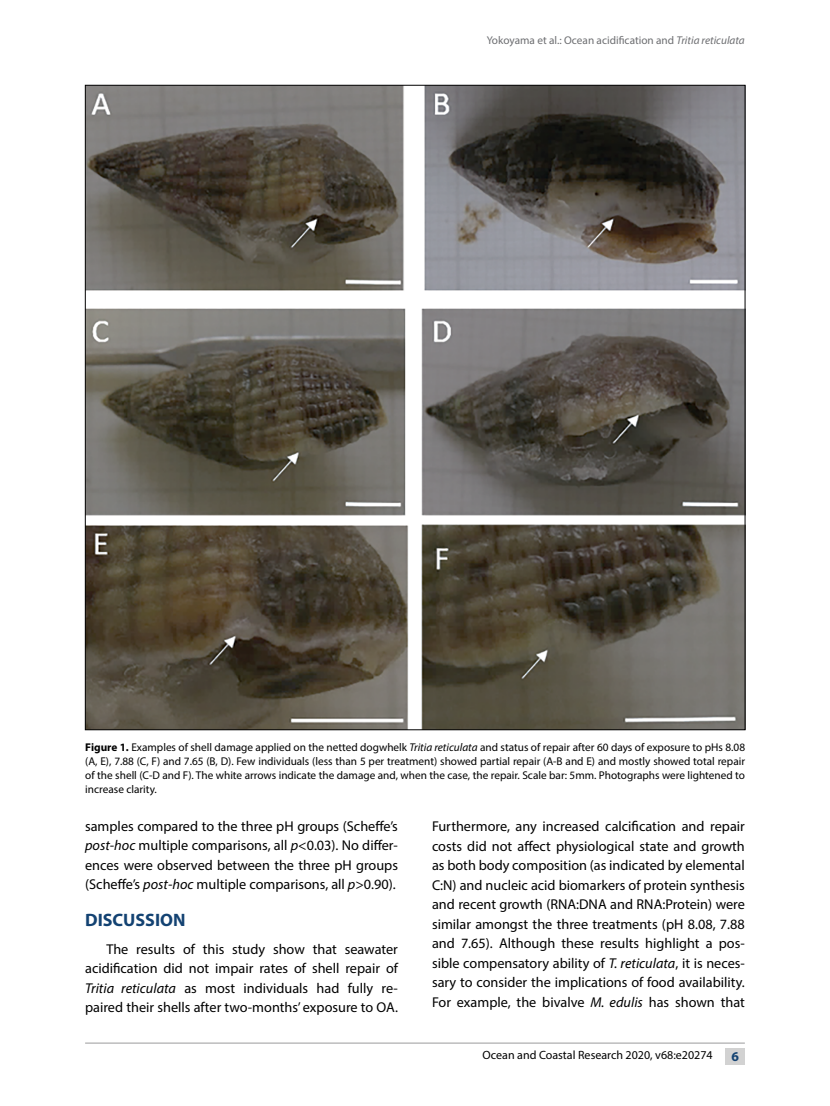
<style>
.page{position:relative;width:830px;height:1106px;background:#fff}
.page>*{position:absolute;margin:0;border:0;box-sizing:border-box;transform-origin:0 0}
.t1{font:700 18px "Myriad Pro";color:#134272}
.t2{font:14.25px/19.5px "Myriad Pro";color:#000;text-align:justify}
.t3{font:700 13.5px "Myriad Pro";color:#134272}
.t4{font:12px "Myriad Pro";color:#000}
.t5{font:11.25px/14.2px "Myriad Pro";color:#000;text-align:justify}
.t6{font:11.25px "Myriad Pro";color:#6d6e71}
.s1{font-style:italic}
.s2{font-weight:700}
</style>
<div class="page">
<hr style="left:85px;top:1042px;width:659px;height:1px;background:#9a9a9b">
<div style="left:725px;top:1048px;width:19px;height:16px;background:#d2d2d2"></div>
<img style="left:87px;top:87px;width:655px;height:641px">
<p class="t6" style="left:486px;top:33px;width:259px">Yokoyama et al.: Ocean acidification and <span class="s1">Tritia reticulata</span></p>
<p class="t5" style="left:85px;top:739px;width:661px"><span class="s2">Figure 1.</span> Examples of shell damage applied on the netted dogwhelk <span class="s1">Tritia reticulata</span> and status of repair after 60 days of exposure to pHs 8.08 (A, E), 7.88 (C, F) and 7.65 (B, D). Few individuals (less than 5 per treatment) showed partial repair (A-B and E) and mostly showed total repair of the shell (C-D and F). The white arrows indicate the damage and, when the case, the repair. Scale bar: 5mm. Photographs were lightened to increase clarity.</p>
<p class="t2" style="left:85px;top:816px;width:314px">samples compared to the three pH groups (Scheffe’s <span class="s1">post-hoc</span> multiple comparisons, all <span class="s1">p</span>&lt;0.03). No differ&shy;ences were observed between the three pH groups (Scheffe’s <span class="s1">post-hoc</span> multiple comparisons, all <span class="s1">p</span>&gt;0.90).</p>
<p class="t1" style="left:85px;top:908px;width:102px">DISCUSSION</p>
<p class="t2" style="left:85px;top:939px;width:314px;text-indent:21px">The results of this study show that seawater acidification did not impair rates of shell repair of <span class="s1">Tritia reticulata</span> as most individuals had fully re&shy;paired their shells after two-months’ exposure to OA.</p>
<p class="t2" style="left:432px;top:816px;width:314px">Furthermore, any increased calcification and repair costs did not affect physiological state and growth as both body composition (as indicated by elemental C:N) and nucleic acid biomarkers of protein synthesis and recent growth (RNA:DNA and RNA:Protein) were similar amongst the three treatments (pH 8.08, 7.88 and 7.65). Although these results highlight a pos&shy;sible compensatory ability of <span class="s1">T. reticulata</span>, it is neces&shy;sary to consider the implications of food availability.<br>For example, the bivalve <span class="s1">M. edulis</span> has shown that</p>
<p class="t4" style="left:482px;top:1048px;width:231px">Ocean and Coastal Research 2020, v68:e20274</p>
<p class="t3" style="left:731px;top:1047px;width:9px">6</p>
</div>
